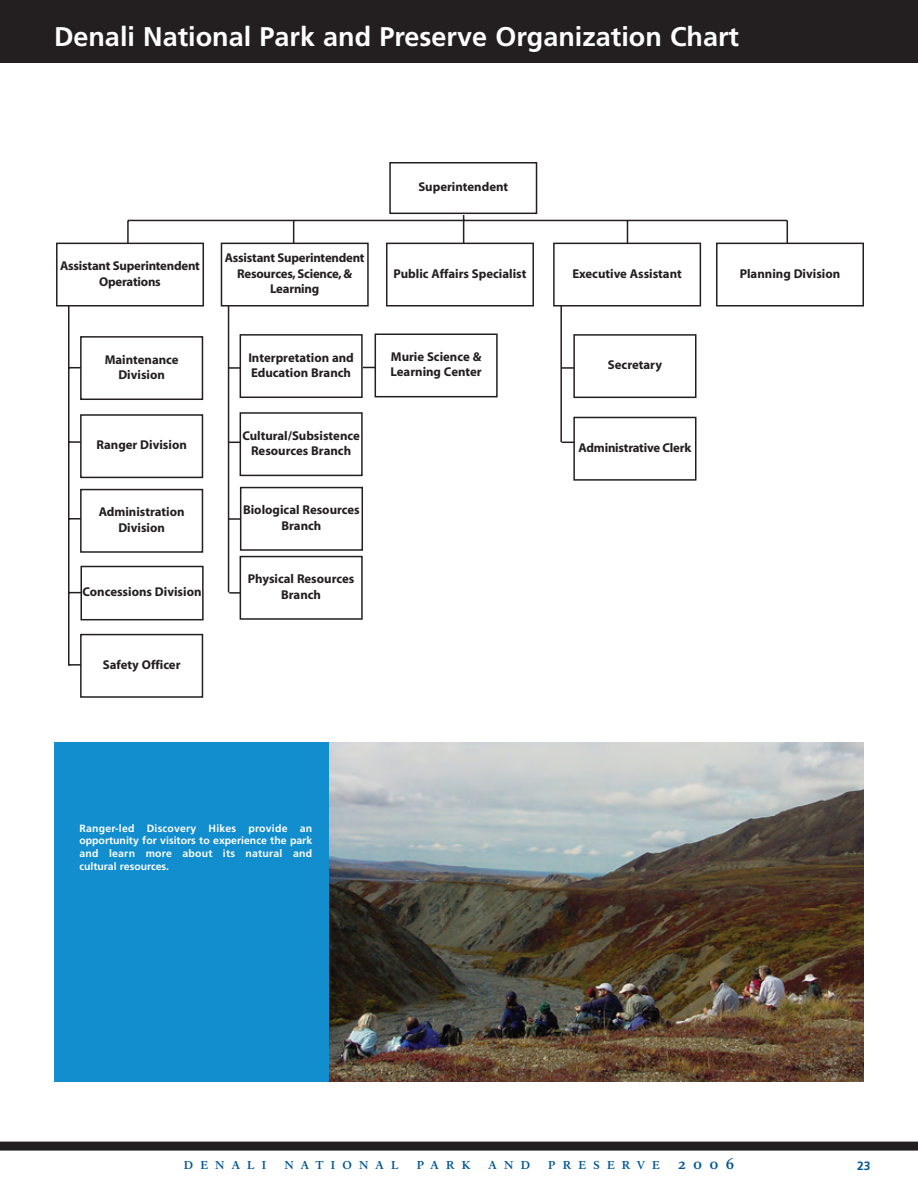
<style>
.page{position:relative;width:918px;height:1188px;background:#fff}
.page>*{position:absolute;margin:0;border:0;box-sizing:border-box;transform-origin:0 0}
.t1{font:700 27px "Frutiger";color:#fff}
.t2{font:700 12.75px/15.3px "Myriad";color:#231f20;text-align:center}
.t3{font:700 12px "Frutiger";color:#005595}
.t4{font:700 11.25px "NPS Rawlinson";letter-spacing:.645em;color:#005595}
.t5{font:700 10.5px/12.6px "Frutiger";letter-spacing:.02em;color:#fff;text-align:justify}
.s1{font-size:15px}
</style>
<div class="page">
<div style="left:54px;top:742px;width:810px;height:340px;background:#128ece"></div>
<div style="left:0;top:1142px;width:918px;height:9px;background:#231f20"></div>
<div style="left:0;top:0;width:918px;height:63px;background:#231f20"></div>
<svg style="left:229px;top:592px;width:11px;height:2px"></svg>
<svg style="left:363px;top:367px;width:12px;height:1px"></svg>
<svg style="left:69px;top:664px;width:11px;height:2px"></svg>
<hr style="left:463px;top:215px;width:1px;height:50px;background:#231f20">
<hr style="left:68px;top:291px;width:1px;height:375px;background:#231f20">
<hr style="left:228px;top:298px;width:1px;height:294px;background:#231f20">
<hr style="left:560px;top:297px;width:2px;height:145px;background:#231f20">
<svg style="left:69px;top:441px;width:11px;height:2px"></svg>
<svg style="left:69px;top:518px;width:11px;height:2px"></svg>
<svg style="left:229px;top:367px;width:11px;height:2px"></svg>
<svg style="left:229px;top:518px;width:11px;height:2px"></svg>
<svg style="left:562px;top:367px;width:11px;height:2px"></svg>
<hr style="left:128px;top:220px;width:659px;height:1px;background:#231f20">
<hr style="left:787px;top:221px;width:1px;height:46px;background:#231f20">
<hr style="left:627px;top:220px;width:1px;height:35px;background:#231f20">
<hr style="left:293px;top:221px;width:1px;height:38px;background:#231f20">
<hr style="left:127px;top:220px;width:2px;height:41px;background:#231f20">
<div style="left:389px;top:162px;width:148px;height:52px;border:2px solid #231f20"></div>
<div style="left:57px;top:243px;width:146px;height:63px;background:#fff"></div>
<div style="left:56px;top:243px;width:148px;height:64px;border:2px solid #231f20"></div>
<div style="left:221px;top:243px;width:147px;height:63px;background:#fff"></div>
<div style="left:221px;top:243px;width:148px;height:64px;border:2px solid #231f20"></div>
<div style="left:387px;top:243px;width:146px;height:63px;background:#fff"></div>
<div style="left:386px;top:243px;width:148px;height:64px;border:2px solid #231f20"></div>
<div style="left:554px;top:243px;width:146px;height:63px;background:#fff"></div>
<div style="left:553px;top:243px;width:148px;height:64px;border:2px solid #231f20"></div>
<div style="left:717px;top:243px;width:146px;height:63px;background:#fff"></div>
<div style="left:716px;top:243px;width:148px;height:64px;border:2px solid #231f20"></div>
<div style="left:80px;top:336px;width:123px;height:64px;border:2px solid #231f20"></div>
<div style="left:80px;top:414px;width:123px;height:64px;border:2px solid #231f20"></div>
<div style="left:80px;top:489px;width:123px;height:64px;border:2px solid #231f20"></div>
<div style="left:80px;top:566px;width:124px;height:54px;border:2px solid #231f20"></div>
<div style="left:80px;top:634px;width:123px;height:64px;border:2px solid #231f20"></div>
<div style="left:240px;top:334px;width:123px;height:64px;border:2px solid #231f20"></div>
<div style="left:240px;top:412px;width:123px;height:64px;border:2px solid #231f20"></div>
<div style="left:375px;top:334px;width:123px;height:63px;border:2px solid #231f20"></div>
<div style="left:240px;top:487px;width:123px;height:64px;border:2px solid #231f20"></div>
<div style="left:573px;top:334px;width:123px;height:64px;border:2px solid #231f20"></div>
<div style="left:573px;top:417px;width:123px;height:64px;border:2px solid #231f20"></div>
<div style="left:240px;top:556px;width:123px;height:64px;border:2px solid #231f20"></div>
<img style="left:330px;top:742px;width:534px;height:340px">
<p class="t1" style="left:54px;top:26px;width:687px">Denali National Park and Preserve Organization Chart</p>
<p class="t2" style="left:60px;top:259px;width:141px">Assistant Superintendent<br>Operations</p>
<p class="t2" style="left:225px;top:252px;width:141px">Assistant Superintendent<br>Resources, Science, &amp;<br>Learning</p>
<p class="t2" style="left:105px;top:353px;width:76px">Maintenance<br>Division</p>
<p class="t2" style="left:96px;top:439px;width:92px">Ranger Division</p>
<p class="t2" style="left:99px;top:505px;width:87px">Administration<br>Division</p>
<p class="t2" style="left:83px;top:585px;width:121px">Concessions Division</p>
<p class="t2" style="left:103px;top:658px;width:79px">Safety Officer</p>
<p class="t2" style="left:248px;top:351px;width:107px;text-align:left">Interpretation and<br>Education Branch</p>
<p class="t2" style="left:242px;top:429px;width:119px">Cultural/Subsistence<br>Resources Branch</p>
<p class="t2" style="left:243px;top:503px;width:118px">Biological Resources<br>Branch</p>
<p class="t2" style="left:248px;top:572px;width:108px">Physical Resources<br>Branch</p>
<p class="t2" style="left:418px;top:180px;width:91px">Superintendent</p>
<p class="t2" style="left:393px;top:267px;width:134px">Public Affairs Specialist</p>
<p class="t2" style="left:572px;top:267px;width:111px">Executive Assistant</p>
<p class="t2" style="left:740px;top:267px;width:102px">Planning Division</p>
<p class="t2" style="left:390px;top:350px;width:93px;text-align:left">Murie Science &amp;<br>Learning Center</p>
<p class="t2" style="left:608px;top:358px;width:56px">Secretary</p>
<p class="t2" style="left:579px;top:441px;width:114px">Administrative Clerk</p>
<p class="t5" style="left:79px;top:823px;width:234px">Ranger-led Discovery Hikes provide an opportunity for visitors to experience the park and learn more about its natural and cultural resources.</p>
<p class="t4" style="left:184px;top:1161px;width:84px">DENALI</p>
<p class="t4" style="left:284px;top:1161px;width:116px">NATIONAL</p>
<p class="t4" style="left:417px;top:1161px;width:55px">PARK</p>
<p class="t4" style="left:489px;top:1161px;width:43px">AND</p>
<p class="t4" style="left:548px;top:1161px;width:187px">PRESERVE <span class="s1">2006</span></p>
<p class="t3" style="left:857px;top:1161px;width:15px">23</p>
</div>
